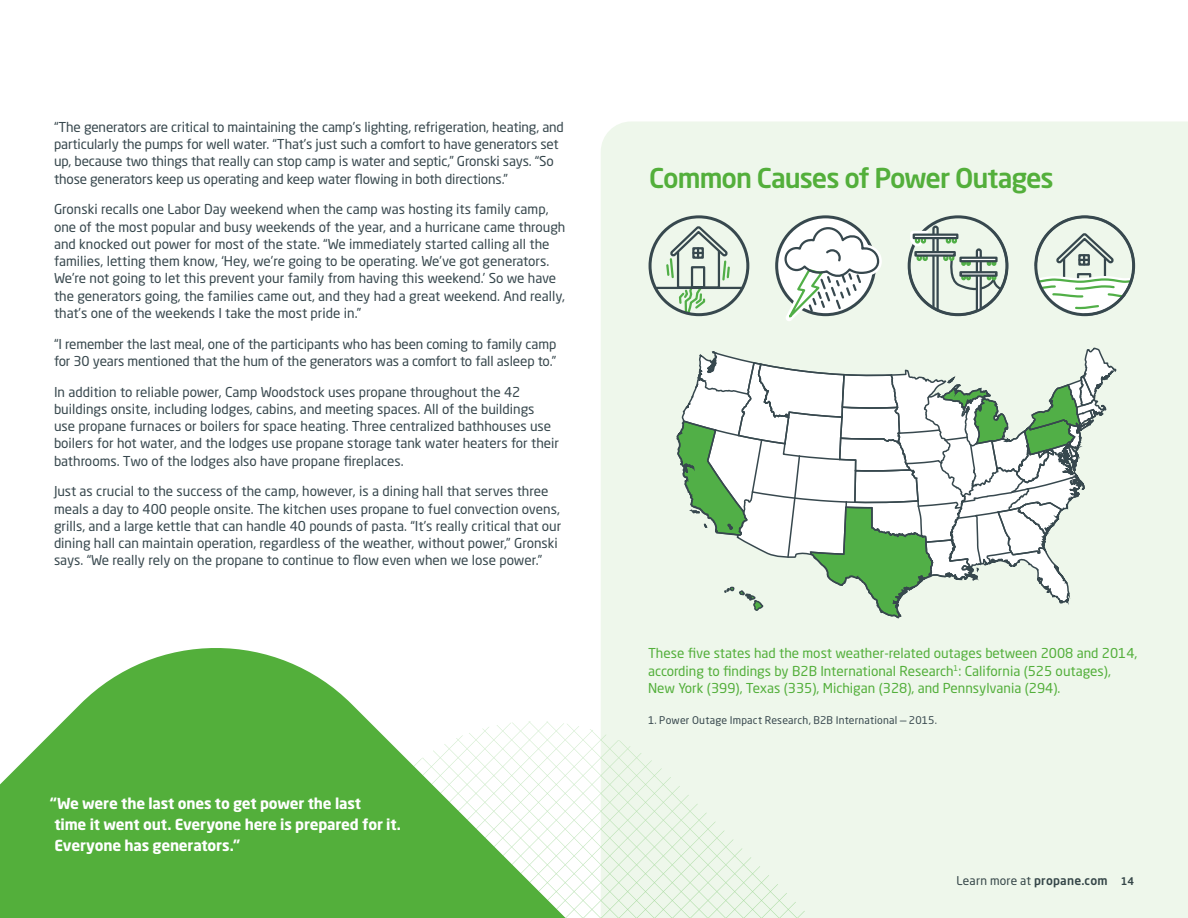
<style>
.page{position:relative;width:1188px;height:918px;background:#fff}
.page>*{position:absolute;margin:0;border:0;box-sizing:border-box;transform-origin:0 0}
.Headline{font:500 27px "Neo Sans W1 G";letter-spacing:-.04em;color:#53af3b}
.t1{font:700 15px/21px "Neo Sans W1 G";letter-spacing:-.015em;color:#fff}
.Body_Copy{font:13.5px/17.2px "Neo Sans W1 G";color:#38484e}
.Body_Copy-2{font:13.5px/17.2px "Neo Sans W1 G";color:#53af3b}
.t2{font:12px "Neo Sans W1 G";letter-spacing:.015em;color:#38484e}
.Source_line{font:10.5px "Neo Sans W1 G";letter-spacing:.015em;color:#38484e}
.s1{font-weight:500}
.s2{font-weight:500;font-size:10.5px}
</style>
<div class="page">
<div style="left:601px;top:122px;width:587px;height:796px;background:#eef7eb"></div>
<div style="left:698px;top:721px;width:107px;height:197px;background:#eef7eb"></div>
<div style="left:852px;top:363px;width:284px;height:271px;background:#eef7eb"></div>
<svg style="left:648px;top:339px;width:469px;height:294px"></svg>
<div style="left:649px;top:215px;width:100px;height:101px;border:3px solid #37484e;border-radius:50%"></div>
<hr style="left:655px;top:287px;width:88px;height:2px;background:#37484e">
<svg style="left:665px;top:224px;width:66px;height:92px;background:#c1d1c3"></svg>
<svg style="left:777px;top:217px;width:97px;height:98px"></svg>
<div style="left:775px;top:215px;width:101px;height:101px;border:3px solid #37484e;border-radius:50%"></div>
<svg style="left:781px;top:224px;width:101px;height:105px"></svg>
<svg style="left:1034px;top:215px;width:102px;height:102px"></svg>
<div style="left:1034px;top:215px;width:101px;height:101px;border:3px solid #37484e;border-radius:50%"></div>
<svg style="left:907px;top:224px;width:102px;height:93px;background:#c4d1c7"></svg>
<div style="left:913px;top:234px;width:45px;height:5px;border:2px solid #37484e"></div>
<div style="left:959px;top:271px;width:39px;height:6px;border:2px solid #37484e"></div>
<svg style="left:0;top:629px;width:698px;height:289px;fill:#53af3b"></svg>
<p class="Body_Copy" style="left:54px;top:118px;width:511px">“The generators are critical to maintaining the camp’s lighting, refrigeration, heating, and particularly the pumps for well water. “That’s just such a comfort to have generators set up, because two things that really can stop camp is water and septic,” Gronski says. “So those generators keep us operating and keep water flowing in both directions.”</p>
<p class="Body_Copy" style="left:54px;top:201px;width:513px">Gronski recalls one Labor Day weekend when the camp was hosting its family camp, one of the most popular and busy weekends of the year, and a hurricane came through and knocked out power for most of the state. “We immediately started calling all the families, letting them know, ‘Hey, we’re going to be operating. We’ve got generators.<br>We’re not going to let this prevent your family from having this weekend.’ So we have the generators going, the families came out, and they had a great weekend. And really, that’s one of the weekends I take the most pride in.”</p>
<p class="Body_Copy" style="left:54px;top:335px;width:504px">“I remember the last meal, one of the participants who has been coming to family camp for 30 years mentioned that the hum of the generators was a comfort to fall asleep to.”</p>
<p class="Body_Copy" style="left:54px;top:383px;width:507px">In addition to reliable power, Camp Woodstock uses propane throughout the 42 buildings onsite, including lodges, cabins, and meeting spaces. All of the buildings<br>use propane furnaces or boilers for space heating. Three centralized bathhouses use boilers for hot water, and the lodges use propane storage tank water heaters for their bathrooms. Two of the lodges also have propane fireplaces.</p>
<p class="Body_Copy" style="left:54px;top:483px;width:509px">Just as crucial to the success of the camp, however, is a dining hall that serves three meals a day to 400 people onsite. The kitchen uses propane to fuel convection ovens, grills, and a large kettle that can handle 40 pounds of pasta. “It’s really critical that our dining hall can maintain operation, regardless of the weather, without power,” Gronski says. “We really rely on the propane to continue to flow even when we lose power.”</p>
<p class="t1" style="left:54px;top:792px;width:348px;text-indent:-5px">“We were the last ones to get power the last<br>time it went out. Everyone here is prepared for it.<br>Everyone has generators.”</p>
<p class="Headline" style="left:649px;top:161px;width:406px">Common Causes of Power Outages</p>
<p class="Body_Copy-2" style="left:648px;top:645px;width:491px">These five states had the most weather-related outages between 2008 and 2014, according to findings by B2B International Research<sup>1</sup>: California (525 outages),<br>New York (399), Texas (335), Michigan (328), and Pennsylvania (294).</p>
<p class="Source_line" style="left:648px;top:713px;width:291px">1. Power Outage Impact Research, B2B International — 2015.</p>
<p class="t2" style="left:956px;top:873px;width:179px">Learn more at <span class="s1">propane.com</span> <span class="s2">14</span></p>
</div>
